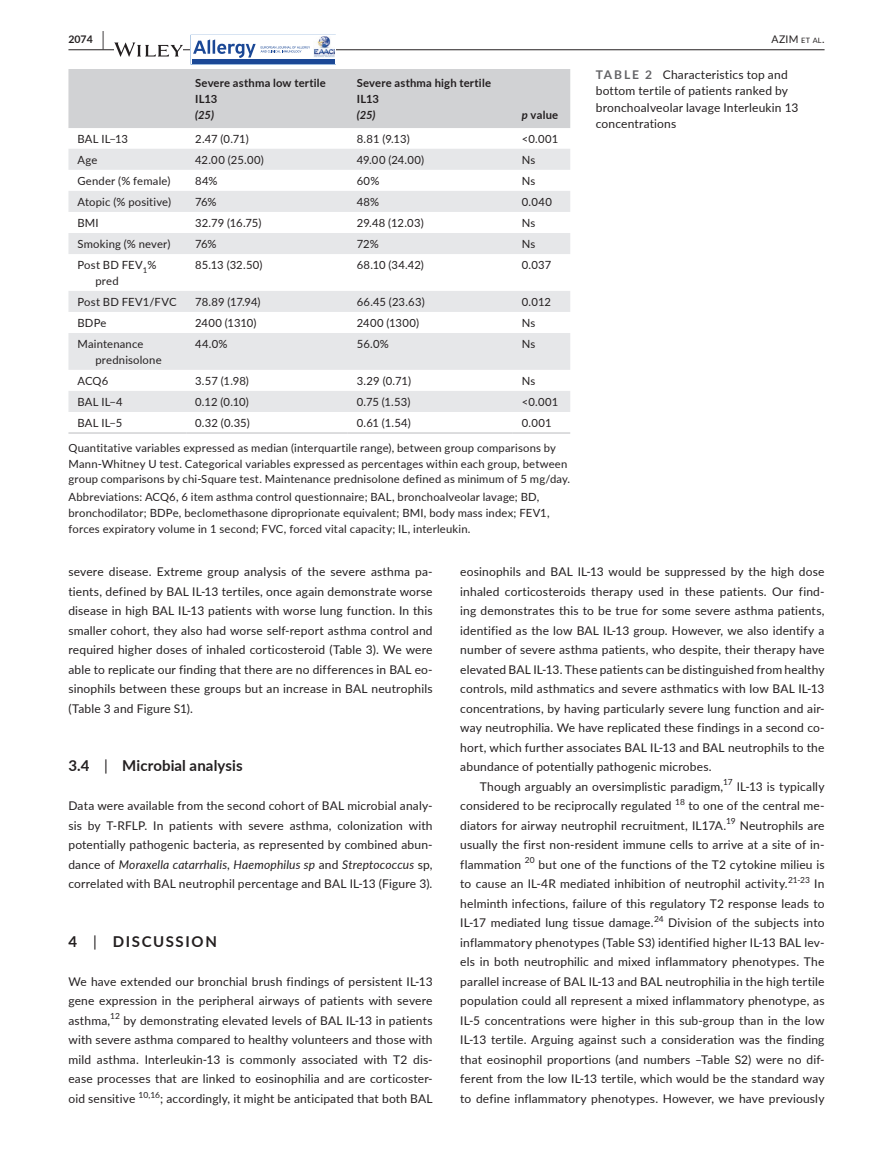
<style>
.page{position:relative;width:893px;height:1174px;background:#fff}
.page>*{position:absolute;margin:0;border:0;box-sizing:border-box;transform-origin:0 0}
.t1{font:700 15px "Lato";letter-spacing:.01em;color:#231f20}
.t2{font:700 15px "Lato";letter-spacing:.11em;color:#231f20}
.t3{font:12px/19.5px "Lato";letter-spacing:.015em;color:#231f20;text-align:justify}
.t4{font:11.25px/15.8px "Lato";letter-spacing:.015em;color:#231f20}
.t5{font:700 11.25px/15.8px "Lato";letter-spacing:.02em;color:#231f20}
.t6{font:11.25px "Lato";letter-spacing:-.01em;color:#231f20}
.t7{font:11.25px "Lato";letter-spacing:.035em;color:#231f20}
.t8{font:italic 700 11.25px "Lato";color:#231f20}
.t9{font:10.5px "Lato";color:#231f20}
.t10{font:700 10.5px "Lato";color:#231f20}
.t11{font:8.4px "Lato";color:#231f20}
.s1{font-size:19.5px}
.s2{font-size:7.35px}
.s3{font-style:italic}
.s4{font-weight:700;color:#636366}
.s5{font-weight:400}
</style>
<div class="page">
<hr style="left:68px;top:49px;width:756px;height:1px;background:#231f20">
<svg style="left:68px;top:35px;width:502px;height:93px"></svg>
<svg style="left:68px;top:149px;width:502px;height:263px;fill:#e6e7e9"></svg>
<hr style="left:68px;top:432px;width:118px;height:2px;background:#d1d2d4">
<hr style="left:186px;top:432px;width:162px;height:2px;background:#d1d2d4">
<hr style="left:348px;top:432px;width:165px;height:2px;background:#d1d2d4">
<hr style="left:513px;top:432px;width:57px;height:2px;background:#d1d2d4">
<p class="t10" style="left:68px;top:31px;width:37px">2074 <span class="s1">|</span></p>
<p class="t9" style="left:772px;top:31px;width:54px">AZIM <span class="s2">et al</span>.</p>
<p class="t5" style="left:195px;top:75px;width:132px">Severe asthma low tertile<br>IL13</p>
<p class="t8" style="left:195px;top:106px;width:20px">(25)</p>
<p class="t5" style="left:357px;top:75px;width:136px">Severe asthma high tertile<br>IL13</p>
<p class="t8" style="left:357px;top:106px;width:20px">(25)</p>
<p class="t5" style="left:522px;top:106px;width:38px"><span class="s3">p</span> value</p>
<p class="t4" style="left:77px;top:130px;width:52px">BAL IL−13</p>
<p class="t4" style="left:195px;top:130px;width:55px">2.47 (0.71)</p>
<p class="t4" style="left:357px;top:130px;width:54px">8.81 (9.13)</p>
<p class="t4" style="left:522px;top:130px;width:38px">&lt;0.001</p>
<p class="t4" style="left:77px;top:151px;width:21px">Age</p>
<p class="t4" style="left:195px;top:151px;width:70px">42.00 (25.00)</p>
<p class="t4" style="left:357px;top:151px;width:69px">49.00 (24.00)</p>
<p class="t4" style="left:522px;top:151px;width:15px">Ns</p>
<p class="t4" style="left:77px;top:172px;width:94px">Gender (% female)</p>
<p class="t4" style="left:195px;top:172px;width:24px">84%</p>
<p class="t4" style="left:357px;top:172px;width:24px">60%</p>
<p class="t4" style="left:522px;top:172px;width:15px">Ns</p>
<p class="t4" style="left:77px;top:193px;width:95px">Atopic (% positive)</p>
<p class="t4" style="left:195px;top:193px;width:23px">76%</p>
<p class="t4" style="left:357px;top:193px;width:24px">48%</p>
<p class="t4" style="left:522px;top:193px;width:32px">0.040</p>
<p class="t4" style="left:77px;top:214px;width:23px">BMI</p>
<p class="t4" style="left:195px;top:214px;width:68px">32.79 (16.75)</p>
<p class="t4" style="left:357px;top:214px;width:68px">29.48 (12.03)</p>
<p class="t4" style="left:522px;top:214px;width:15px">Ns</p>
<p class="t4" style="left:77px;top:236px;width:94px">Smoking (% never)</p>
<p class="t4" style="left:195px;top:236px;width:23px">76%</p>
<p class="t4" style="left:357px;top:236px;width:24px">72%</p>
<p class="t4" style="left:522px;top:236px;width:15px">Ns</p>
<p class="t4" style="left:95px;top:257px;width:62px;text-indent:-18px">Post BD FEV<sub>1</sub>% pred</p>
<p class="t4" style="left:195px;top:257px;width:69px">85.13 (32.50)</p>
<p class="t4" style="left:357px;top:257px;width:69px">68.10 (34.42)</p>
<p class="t4" style="left:522px;top:257px;width:31px">0.037</p>
<p class="t4" style="left:77px;top:293px;width:101px">Post BD FEV1/FVC</p>
<p class="t4" style="left:195px;top:293px;width:67px">78.89 (17.94)</p>
<p class="t4" style="left:357px;top:293px;width:69px">66.45 (23.63)</p>
<p class="t4" style="left:522px;top:293px;width:31px">0.012</p>
<p class="t4" style="left:77px;top:314px;width:31px">BDPe</p>
<p class="t6" style="left:195px;top:315px;width:63px">2400 (1310)</p>
<p class="t7" style="left:357px;top:315px;width:64px">2400 (1300)</p>
<p class="t4" style="left:522px;top:314px;width:15px">Ns</p>
<p class="t4" style="left:95px;top:336px;width:68px;text-indent:-18px">Maintenance prednisolone</p>
<p class="t4" style="left:195px;top:336px;width:34px">44.0%</p>
<p class="t4" style="left:357px;top:336px;width:34px">56.0%</p>
<p class="t4" style="left:522px;top:336px;width:15px">Ns</p>
<p class="t4" style="left:77px;top:372px;width:32px">ACQ6</p>
<p class="t4" style="left:195px;top:372px;width:55px">3.57 (1.98)</p>
<p class="t4" style="left:357px;top:372px;width:56px">3.29 (0.71)</p>
<p class="t4" style="left:522px;top:372px;width:15px">Ns</p>
<p class="t4" style="left:77px;top:393px;width:47px">BAL IL−4</p>
<p class="t4" style="left:195px;top:393px;width:55px">0.12 (0.10)</p>
<p class="t4" style="left:357px;top:393px;width:55px">0.75 (1.53)</p>
<p class="t4" style="left:522px;top:393px;width:38px">&lt;0.001</p>
<p class="t4" style="left:77px;top:414px;width:46px">BAL IL−5</p>
<p class="t4" style="left:195px;top:414px;width:56px">0.32 (0.35)</p>
<p class="t4" style="left:357px;top:414px;width:55px">0.61 (1.54)</p>
<p class="t4" style="left:522px;top:414px;width:31px">0.001</p>
<p class="t4" style="left:68px;top:439px;width:503px">Quantitative variables expressed as median (interquartile range), between group comparisons by<br>Mann-Whitney U test. Categorical variables expressed as percentages within each group, between group comparisons by chi-Square test. Maintenance prednisolone defined as minimum of 5 mg/day.</p>
<p class="t4" style="left:68px;top:489px;width:483px">Abbreviations: ACQ6, 6 item asthma control questionnaire; BAL, bronchoalveolar lavage; BD, bronchodilator; BDPe, beclomethasone diproprionate equivalent; BMI, body mass index; FEV1, forces expiratory volume in 1 second; FVC, forced vital capacity; IL, interleukin.</p>
<p class="t3" style="left:596px;top:66px;width:204px;line-height:16.5px;text-align:left"><span class="s4">TABLE 2</span> Characteristics top and bottom tertile of patients ranked by bronchoalveolar lavage Interleukin 13 concentrations</p>
<p class="t3" style="left:68px;top:561px;width:366px">severe disease. Extreme group analysis of the severe asthma pa&shy;tients, defined by BAL IL-13 tertiles, once again demonstrate worse disease in high BAL IL-13 patients with worse lung function. In this smaller cohort, they also had worse self-report asthma control and required higher doses of inhaled corticosteroid (Table 3). We were able to replicate our finding that there are no differences in BAL eo&shy;sinophils between these groups but an increase in BAL neutrophils (Table 3 and Figure S1).</p>
<p class="t1" style="left:68px;top:755px;width:176px">3.4 <span class="s5">|</span> Microbial analysis</p>
<p class="t3" style="left:68px;top:795px;width:366px">Data were available from the second cohort of BAL microbial analy&shy;sis by T-RFLP. In patients with severe asthma, colonization with potentially pathogenic bacteria, as represented by combined abun&shy;dance of <span class="s3">Moraxella catarrhalis</span>, <span class="s3">Haemophilus sp</span> and <span class="s3">Streptococcus</span> sp, correlated with BAL neutrophil percentage and BAL IL-13 (Figure 3).</p>
<p class="t2" style="left:68px;top:930px;width:150px">4 <span class="s5">|</span> DISCUSSION</p>
<p class="t3" style="left:68px;top:971px;width:366px">We have extended our bronchial brush findings of persistent IL-13 gene expression in the peripheral airways of patients with severe asthma,<sup>12</sup> by demonstrating elevated levels of BAL IL-13 in patients with severe asthma compared to healthy volunteers and those with mild asthma. Interleukin-13 is commonly associated with T2 dis&shy;ease processes that are linked to eosinophilia and are corticoster&shy;oid sensitive <sup>10,16</sup>; accordingly, it might be anticipated that both BAL</p>
<p class="t3" style="left:460px;top:561px;width:366px">eosinophils and BAL IL-13 would be suppressed by the high dose</p>
<p class="t3" style="left:460px;top:581px;width:366px">inhaled corticosteroids therapy used in these patients. Our find-</p>
<p class="t3" style="left:460px;top:600px;width:366px">ing demonstrates this to be true for some severe asthma patients,</p>
<p class="t3" style="left:460px;top:620px;width:366px">identified as the low BAL IL-13 group. However, we also identify a</p>
<p class="t3" style="left:460px;top:639px;width:366px">number of severe asthma patients, who despite, their therapy have</p>
<p class="t3" style="left:460px;top:659px;width:366px">elevated BAL IL-13. These patients can be distinguished from healthy</p>
<p class="t3" style="left:460px;top:678px;width:366px">controls, mild asthmatics and severe asthmatics with low BAL IL-13</p>
<p class="t3" style="left:460px;top:698px;width:366px">concentrations, by having particularly severe lung function and air-</p>
<p class="t3" style="left:460px;top:717px;width:366px">way neutrophilia. We have replicated these findings in a second co-</p>
<p class="t3" style="left:460px;top:737px;width:366px">hort, which further associates BAL IL-13 and BAL neutrophils to the</p>
<p class="t3" style="left:460px;top:756px;width:253px">abundance of potentially pathogenic microbes.</p>
<p class="t3" style="left:480px;top:776px;width:245px">Though arguably an oversimplistic paradigm,</p>
<p class="t11" style="left:723px;top:776px;width:11px">17</p>
<p class="t3" style="left:737px;top:776px;width:89px">IL-13 is typically</p>
<p class="t3" style="left:460px;top:795px;width:213px">considered to be reciprocally regulated</p>
<p class="t11" style="left:675px;top:796px;width:11px">18</p>
<p class="t3" style="left:460px;top:795px;width:366px;text-indent:228px">to one of the central me&shy;diators for airway neutrophil recruitment, IL17A.</p>
<p class="t11" style="left:726px;top:815px;width:11px">19</p>
<p class="t3" style="left:460px;top:815px;width:366px;text-indent:279px">Neutrophils are usually the first non-resident immune cells to arrive at a site of in&shy;flammation</p>
<p class="t11" style="left:525px;top:854px;width:11px">20</p>
<p class="t3" style="left:460px;top:854px;width:366px;text-indent:78px">but one of the functions of the T2 cytokine milieu is to cause an IL-4R mediated inhibition of neutrophil activity.</p>
<p class="t11" style="left:788px;top:874px;width:24px">21-23</p>
<p class="t3" style="left:460px;top:873px;width:366px;text-indent:354px">In helminth infections, failure of this regulatory T2 response leads to IL-17 mediated lung tissue damage.</p>
<p class="t11" style="left:654px;top:913px;width:11px">24</p>
<p class="t3" style="left:460px;top:912px;width:366px;text-indent:208px">Division of the subjects into inflammatory phenotypes (Table S3) identified higher IL-13 BAL lev&shy;els in both neutrophilic and mixed inflammatory phenotypes. The parallel increase of BAL IL-13 and BAL neutrophilia in the high tertile population could all represent a mixed inflammatory phenotype, as IL-5 concentrations were higher in this sub-group than in the low IL-13 tertile. Arguing against such a consideration was the finding that eosinophil proportions (and numbers –Table S2) were no dif&shy;ferent from the low IL-13 tertile, which would be the standard way to define inflammatory phenotypes. However, we have previously</p>
</div>
